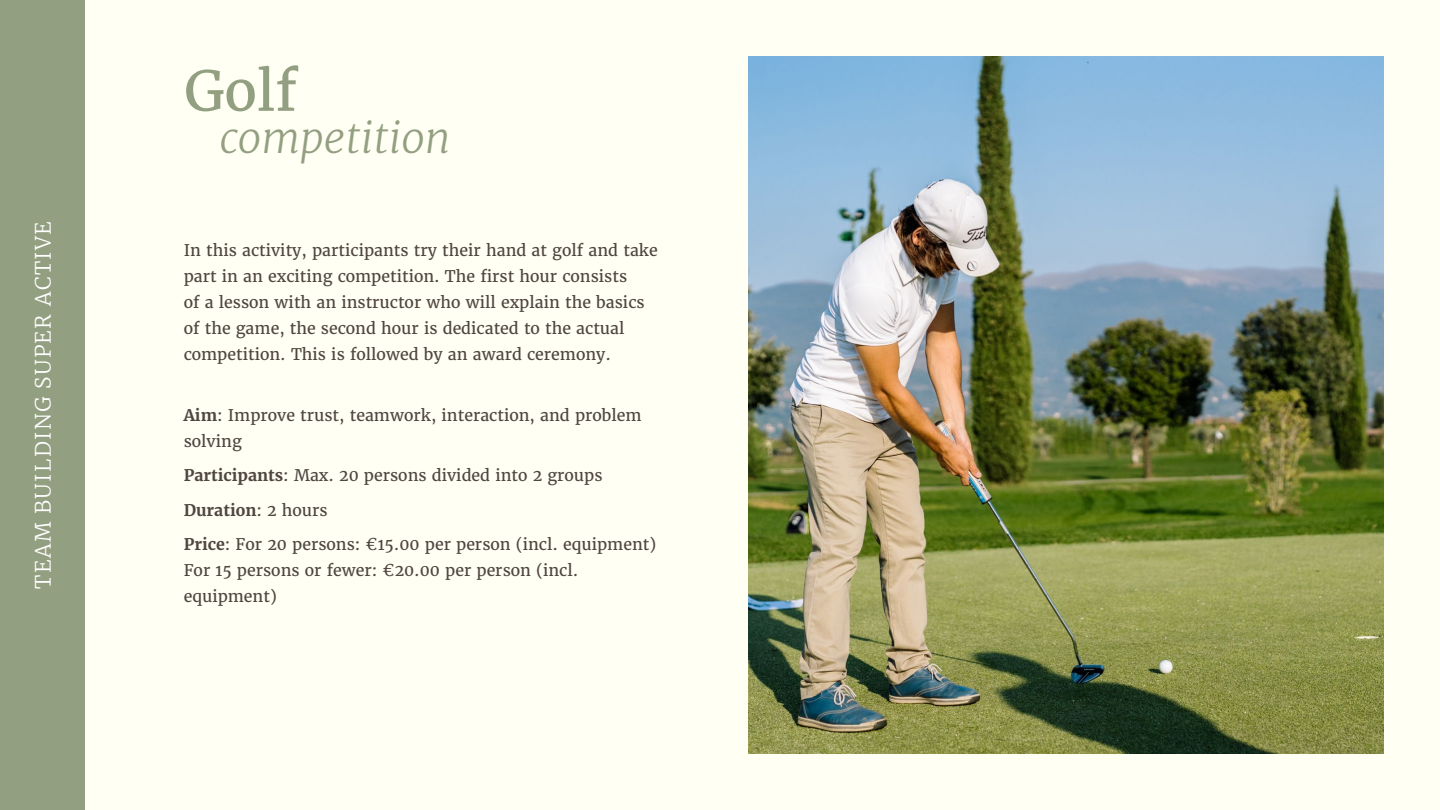
<style>
.page{position:relative;width:1440px;height:810px;background:#fffff4}
.page>*{position:absolute;margin:0;border:0;box-sizing:border-box;transform-origin:0 0}
.t1{font:55px "Merriweather";color:#939f81}
.t2{font:italic 300 42px "Merriweather";color:#939f81}
.t3{font:300 21px "Merriweather";letter-spacing:.065em;color:#fff}
.t4{font:16px/26px "Merriweather";color:#504641}
.s1{font-weight:700}
</style>
<div class="page">
<div style="left:0;top:0;width:84px;height:810px;background:#939f81"></div>
<img style="left:748px;top:57px;width:635px;height:696px">
<h3 class="t3" style="left:29px;top:589px;width:369px;rotate:-90deg">TEAM BUILDING SUPER ACTIVE</h3>
<h1 class="t1" style="left:184px;top:57px;width:115px">Golf</h1>
<h2 class="t2" style="left:220px;top:110px;width:232px">competition</h2>
<p class="t4" style="left:184px;top:238px;width:476px">In this activity, participants try their hand at golf and take part in an exciting competition. The first hour consists<br>of a lesson with an instructor who will explain the basics of the game, the second hour is dedicated to the actual competition. This is followed by an award ceremony.</p>
<p class="t4" style="left:184px;top:402px;width:459px"><span class="s1">Aim</span>: Improve trust, teamwork, interaction, and problem solving</p>
<p class="t4" style="left:184px;top:458px;width:474px;line-height:34.5px"><span class="s1">Participants</span>: Max. 20 persons divided into 2 groups<br><span class="s1">Duration</span>: 2 hours<br><span class="s1">Price</span>: For 20 persons: €15.00 per person (incl. equipment)</p>
<p class="t4" style="left:184px;top:558px;width:396px">For 15 persons or fewer: €20.00 per person (incl. equipment)</p>
</div>
